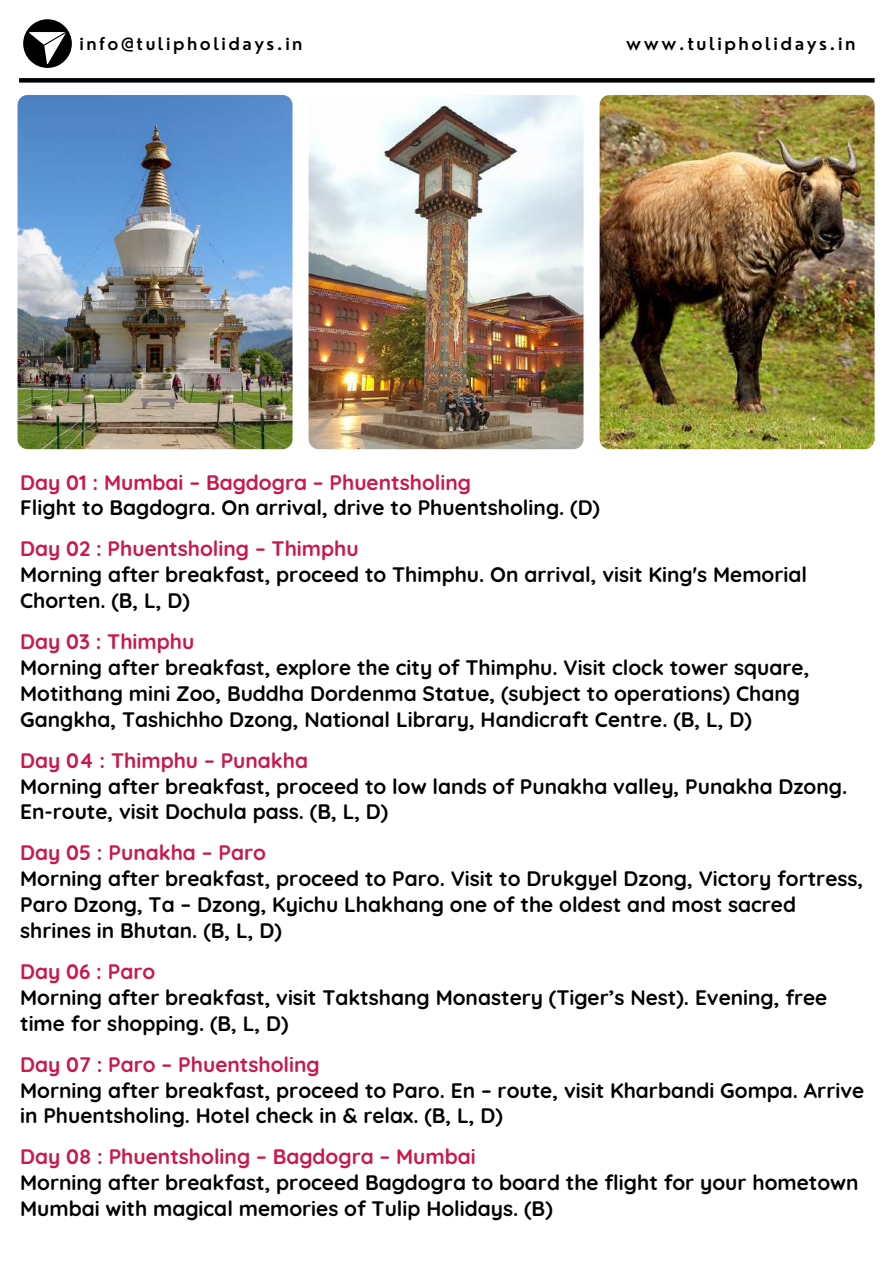
<style>
.page{position:relative;width:894px;height:1264px;background:#fff}
.page>*{position:absolute;margin:0;border:0;box-sizing:border-box;transform-origin:0 0}
.t1{font:700 20.85px/25.8px "Quicksand";color:#000}
.t2{font:700 20.85px "Quicksand";color:#c9184a}
.t3{font:600 17.4px "Nourd";letter-spacing:.145em;color:#000}
.t4{font:600 17.1px "Nourd";letter-spacing:.145em;color:#000}
</style>
<div class="page">
<div style="left:23px;top:19px;width:49px;height:49px;background:#000;border-radius:50%"></div>
<svg style="left:29px;top:32px;width:37px;height:32px"></svg>
<div style="left:19px;top:78px;width:855px;height:5px;background:#000"></div>
<img style="left:18px;top:95px;width:274px;height:354px;border-radius:10px">
<img style="left:308px;top:95px;width:275px;height:354px;border-radius:10px">
<img style="left:599px;top:95px;width:275px;height:354px;border-radius:10px">
<p class="t4" style="left:79px;top:33px;width:224px">info@tulipholidays.in</p>
<p class="t3" style="left:626px;top:32px;width:231px">www.tulipholidays.in</p>
<p class="t2" style="left:20px;top:468px;width:452px">Day 01 : Mumbai – Bagdogra – Phuentsholing</p>
<p class="t1" style="left:20px;top:494px;width:581px">Flight to Bagdogra. On arrival, drive to Phuentsholing. (D)</p>
<p class="t2" style="left:20px;top:535px;width:340px">Day 02 : Phuentsholing – Thimphu</p>
<p class="t1" style="left:20px;top:561px;width:788px">Morning after breakfast, proceed to Thimphu. On arrival, visit King's Memorial<br>Chorten. (B, L, D)</p>
<p class="t2" style="left:20px;top:628px;width:176px">Day 03 : Thimphu</p>
<p class="t1" style="left:20px;top:654px;width:790px">Morning after breakfast, explore the city of Thimphu. Visit clock tower square,<br>Motithang mini Zoo, Buddha Dordenma Statue, (subject to operations) Chang<br>Gangkha, Tashichho Dzong, National Library, Handicraft Centre. (B, L, D)</p>
<p class="t2" style="left:20px;top:746px;width:289px">Day 04 : Thimphu – Punakha</p>
<p class="t1" style="left:20px;top:772px;width:828px">Morning after breakfast, proceed to low lands of Punakha valley, Punakha Dzong.<br>En-route, visit Dochula pass. (B, L, D)</p>
<p class="t2" style="left:20px;top:839px;width:247px">Day 05 : Punakha – Paro</p>
<p class="t1" style="left:20px;top:865px;width:844px">Morning after breakfast, proceed to Paro. Visit to Drukgyel Dzong, Victory fortress,<br>Paro Dzong, Ta – Dzong, Kyichu Lhakhang one of the oldest and most sacred shrines in Bhutan. (B, L, D)</p>
<p class="t2" style="left:20px;top:958px;width:137px">Day 06 : Paro</p>
<p class="t1" style="left:20px;top:984px;width:808px">Morning after breakfast, visit Taktshang Monastery (Tiger’s Nest). Evening, free time for shopping. (B, L, D)</p>
<p class="t2" style="left:20px;top:1050px;width:301px">Day 07 : Paro – Phuentsholing</p>
<p class="t1" style="left:20px;top:1076px;width:845px">Morning after breakfast, proceed to Paro. En – route, visit Kharbandi Gompa. Arrive in Phuentsholing. Hotel check in &amp; relax. (B, L, D)</p>
<p class="t2" style="left:20px;top:1143px;width:457px">Day 08 : Phuentsholing – Bagdogra – Mumbai</p>
<p class="t1" style="left:20px;top:1169px;width:839px">Morning after breakfast, proceed Bagdogra to board the flight for your hometown<br>Mumbai with magical memories of Tulip Holidays. (B)</p>
</div>
